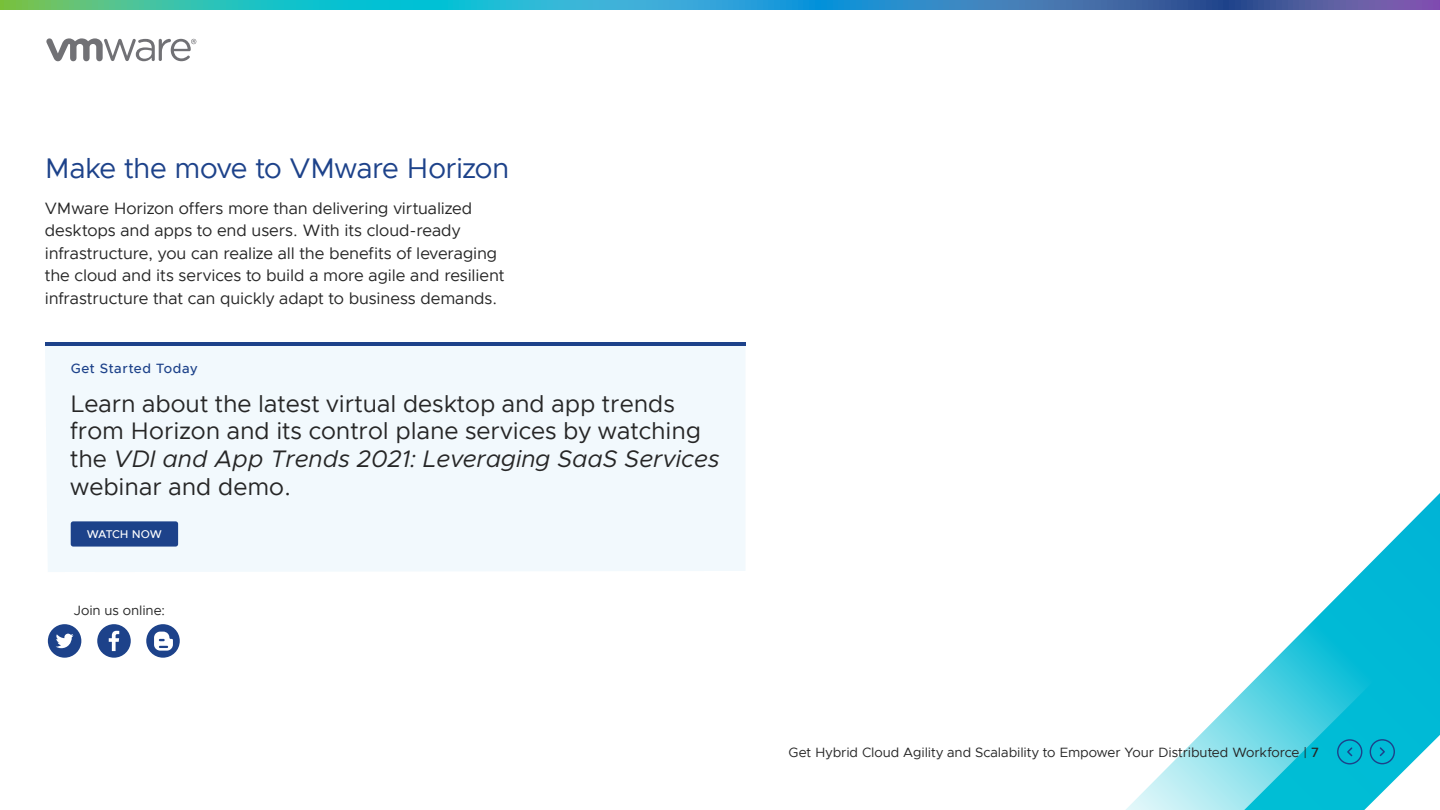
<style>
.page{position:relative;width:1440px;height:810px;background:#fff}
.page>*{position:absolute;margin:0;border:0;box-sizing:border-box;transform-origin:0 0}
._2a__SUBHEAD_1{font:28.5px "Metropolis";letter-spacing:-.02em;color:#1d428a}
.CTA_TITLE{font:24px/27.8px "Metropolis";color:#262626}
._3a__BODY_TEXT{font:16.5px/22.5px "Metropolis";letter-spacing:-.005em;color:#262626}
.NAVIGATION_BODY{font:13.5px "Metropolis";letter-spacing:-.005em;color:#262626}
.CTA_INDIGO{font:500 13.5px "Metropolis";letter-spacing:.04em;color:#1d428a}
.CTA_BUTTON{font:500 11.25px "Metropolis";letter-spacing:-.03em;color:#fff}
.s1{font-style:italic}
.s2{font-weight:500}
</style>
<div class="page">
<hr style="left:45px;top:342px;width:701px;height:3px;background:#1d428a">
<div style="left:45px;top:346px;width:700px;height:226px;background:#f2f9fd"></div>
<div style="left:71px;top:521px;width:107px;height:26px;background:#1d428a;border-radius:3px"></div>
<svg style="left:1126px;top:493px;width:314px;height:317px"></svg>
<svg style="left:46px;top:38px;width:150px;height:23px"></svg>
<svg style="left:0;top:0;width:1440px;height:9px;background:#3697b7"></svg>
<div style="left:1370px;top:739px;width:25px;height:25px;border:1px solid #1d428a;border-radius:50%"></div>
<svg style="left:1378px;top:746px;width:8px;height:12px"></svg>
<div style="left:1337px;top:739px;width:25px;height:26px;border:1px solid #1d428a;border-radius:50%"></div>
<svg style="left:1346px;top:746px;width:8px;height:12px"></svg>
<svg style="left:146px;top:624px;width:34px;height:34px"></svg>
<svg style="left:97px;top:624px;width:34px;height:34px"></svg>
<svg style="left:48px;top:624px;width:33px;height:34px"></svg>
<h2 class="_2a__SUBHEAD_1" style="left:45px;top:150px;width:466px">Make the move to VMware Horizon</h2>
<p class="_3a__BODY_TEXT" style="left:45px;top:197px;width:461px">VMware Horizon offers more than delivering virtualized desktops and apps to end users. With its cloud-ready infrastructure, you can realize all the benefits of leveraging the cloud and its services to build a more agile and resilient infrastructure that can quickly adapt to business demands.</p>
<p class="CTA_INDIGO" style="left:71px;top:360px;width:128px">Get Started Today</p>
<p class="CTA_TITLE" style="left:70px;top:390px;width:651px">Learn about the latest virtual desktop and app trends from Horizon and its control plane services by watching the <span class="s1">VDI and App Trends 2021: Leveraging SaaS Services </span>webinar and demo.</p>
<p class="CTA_BUTTON" style="left:87px;top:528px;width:77px">WATCH NOW</p>
<p class="NAVIGATION_BODY" style="left:74px;top:602px;width:93px">Join us online:</p>
<p class="NAVIGATION_BODY" style="left:789px;top:744px;width:532px">Get Hybrid Cloud Agility and Scalability to Empower Your Distributed Workforce | <span class="s2">7</span></p>
</div>
